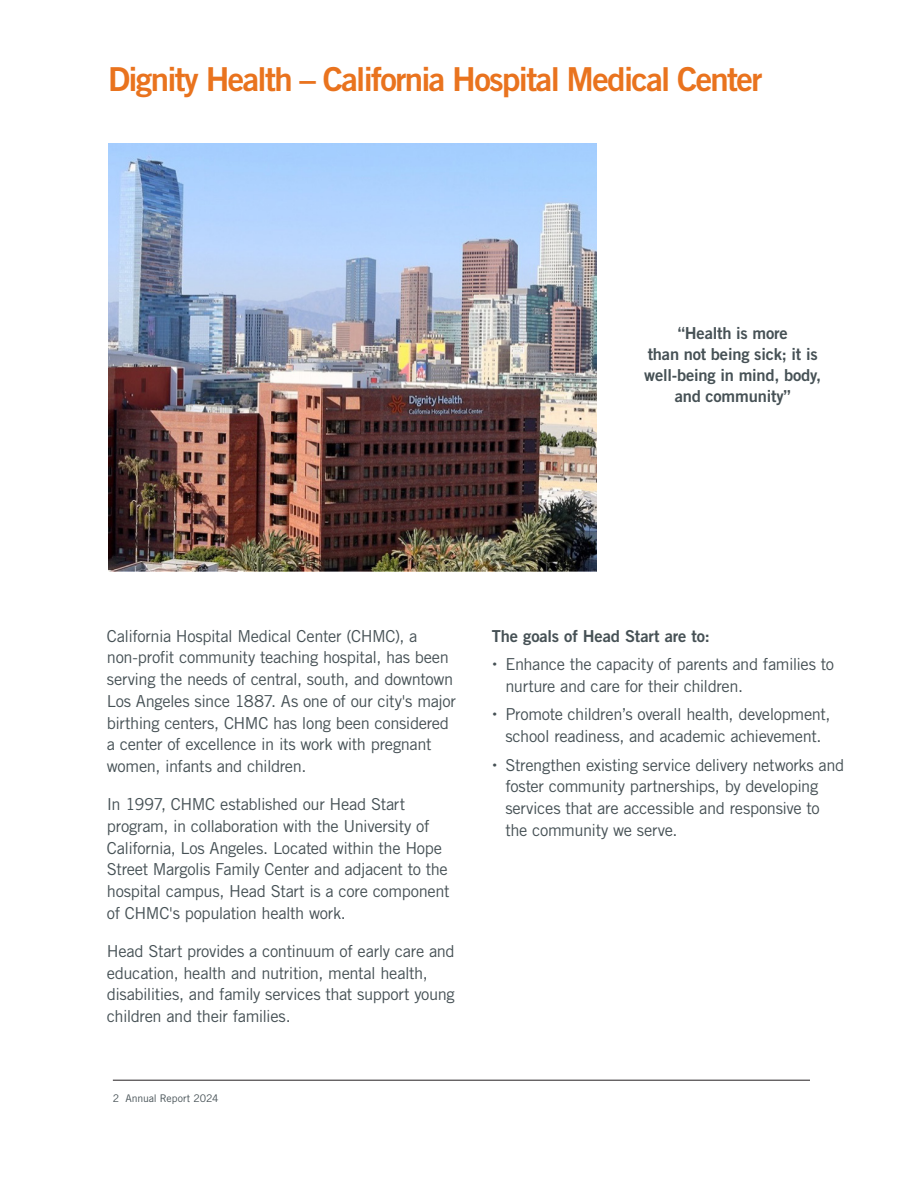
<style>
.page{position:relative;width:918px;height:1188px;background:#fff}
.page>*{position:absolute;margin:0;border:0;box-sizing:border-box;transform-origin:0 0}
.h2_subhead_orange{font:33px "Trade Gothic LT Std Bd 2";letter-spacing:-.05em;color:#e9731e}
.p_body_copy_header_bold{font:16.5px/21.8px "Trade Gothic LT Std";letter-spacing:-.025em;color:#465155}
.p_call_out{font:16.5px/21px "Trade Gothic LT Std Bd 2";letter-spacing:-.01em;color:#465155;text-align:center}
.p_body_copy_header_bold-2{font:16.5px "Trade Gothic LT Std Bd 2";letter-spacing:-.01em;color:#465155}
.t1{font:10.5px "Trade Gothic LT Std";letter-spacing:-.005em;color:#465155}
</style>
<div class="page">
<hr style="left:113px;top:1080px;width:697px;height:1px;background:#231f20">
<img style="left:109px;top:143px;width:488px;height:428px">
<p class="h2_subhead_orange" style="left:108px;top:59px;width:656px">Dignity Health – California Hospital Medical Center</p>
<p class="p_call_out" style="left:644px;top:323px;width:178px">“Health is more<br>than not being sick; it is well-being in mind, body, and community”</p>
<p class="p_body_copy_header_bold" style="left:107px;top:625px;width:351px">California Hospital Medical Center (CHMC), a non-profit community teaching hospital, has been serving the needs of central, south, and downtown Los Angeles since 1887. As one of our city's major birthing centers, CHMC has long been considered a center of excellence in its work with pregnant women, infants and children.</p>
<p class="p_body_copy_header_bold" style="left:107px;top:793px;width:344px">In 1997, CHMC established our Head Start program, in collaboration with the University of California, Los Angeles. Located within the Hope Street Margolis Family Center and adjacent to the hospital campus, Head Start is a core component of CHMC's population health work.</p>
<p class="p_body_copy_header_bold" style="left:107px;top:940px;width:349px">Head Start provides a continuum of early care and education, health and nutrition, mental health, disabilities, and family services that support young children and their families.</p>
<p class="t1" style="left:113px;top:1092px;width:107px">2 Annual Report 2024</p>
<p class="p_body_copy_header_bold-2" style="left:492px;top:626px;width:219px">The goals of Head Start are to:</p>
<p class="p_body_copy_header_bold" style="left:505px;top:653px;width:330px">Enhance the capacity of parents and families to nurture and care for their children.</p>
<p class="p_body_copy_header_bold" style="left:505px;top:703px;width:327px">Promote children’s overall health, development, school readiness, and academic achievement.</p>
<p class="p_body_copy_header_bold" style="left:505px;top:754px;width:340px">Strengthen existing service delivery networks and foster community partnerships, by developing services that are accessible and responsive to the community we serve.</p>
</div>
